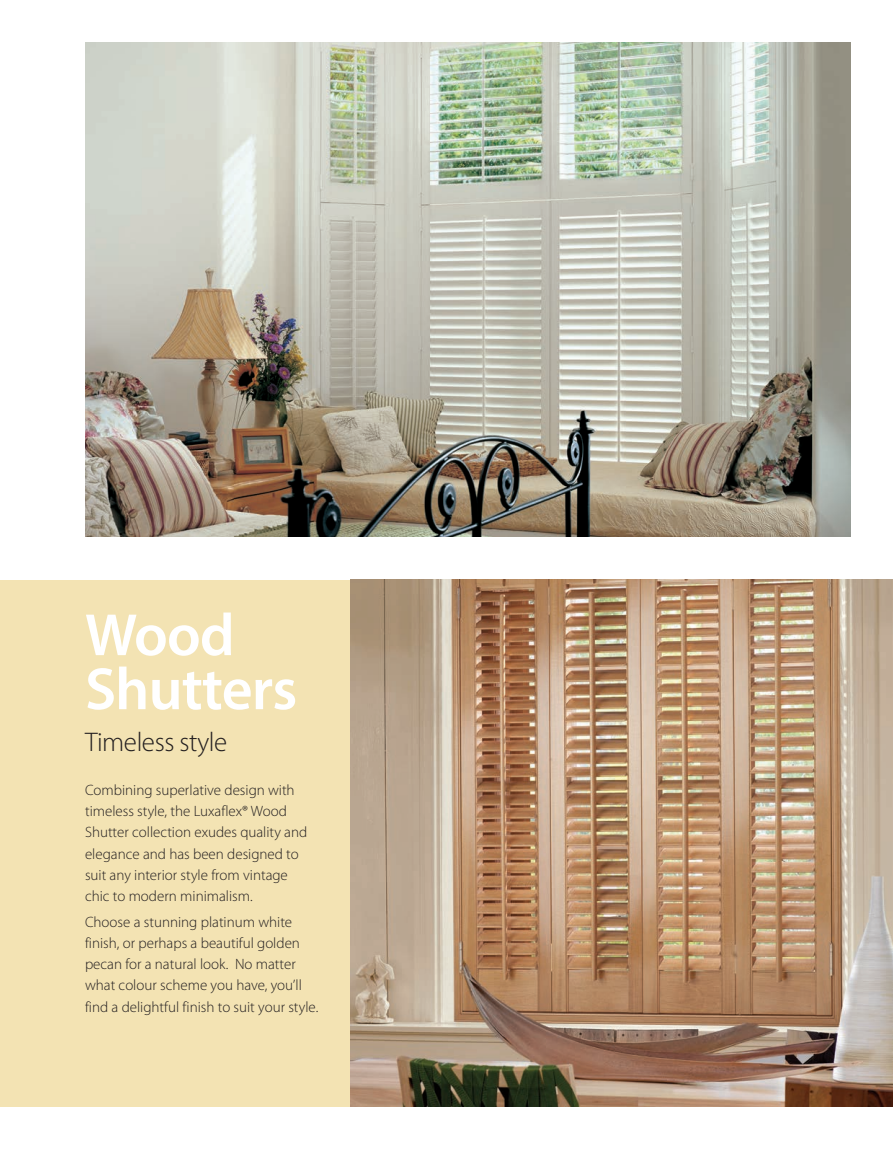
<style>
.page{position:relative;width:893px;height:1149px;background:#fff}
.page>*{position:absolute;margin:0;border:0;box-sizing:border-box;transform-origin:0 0}
.t1{font:600 60px/54px "Myriad Pro";letter-spacing:-.015em;color:#fff}
.t2{font:300 27px "Myriad Pro";letter-spacing:-.015em;color:#231f20}
.t3{font:300 15px/21.3px "Myriad Pro";color:#231f20}
</style>
<div class="page">
<img style="left:85px;top:43px;width:765px;height:493px">
<div style="left:0;top:579px;width:351px;height:527px;background:#f3e3b3"></div>
<img style="left:351px;top:579px;width:542px;height:527px">
<h1 class="t1" style="left:85px;top:612px;width:214px">Wood<br>Shutters</h1>
<h2 class="t2" style="left:85px;top:731px;width:144px">Timeless style</h2>
<p class="t3" style="left:85px;top:780px;width:224px">Combining superlative design with timeless style, the Luxaflex® Wood Shutter collection exudes quality and elegance and has been designed to suit any interior style from vintage chic to modern minimalism.</p>
<p class="t3" style="left:85px;top:911px;width:235px">Choose a stunning platinum white finish, or perhaps a beautiful golden pecan for a natural look. No matter what colour scheme you have, you’ll find a delightful finish to suit your style.</p>
</div>
